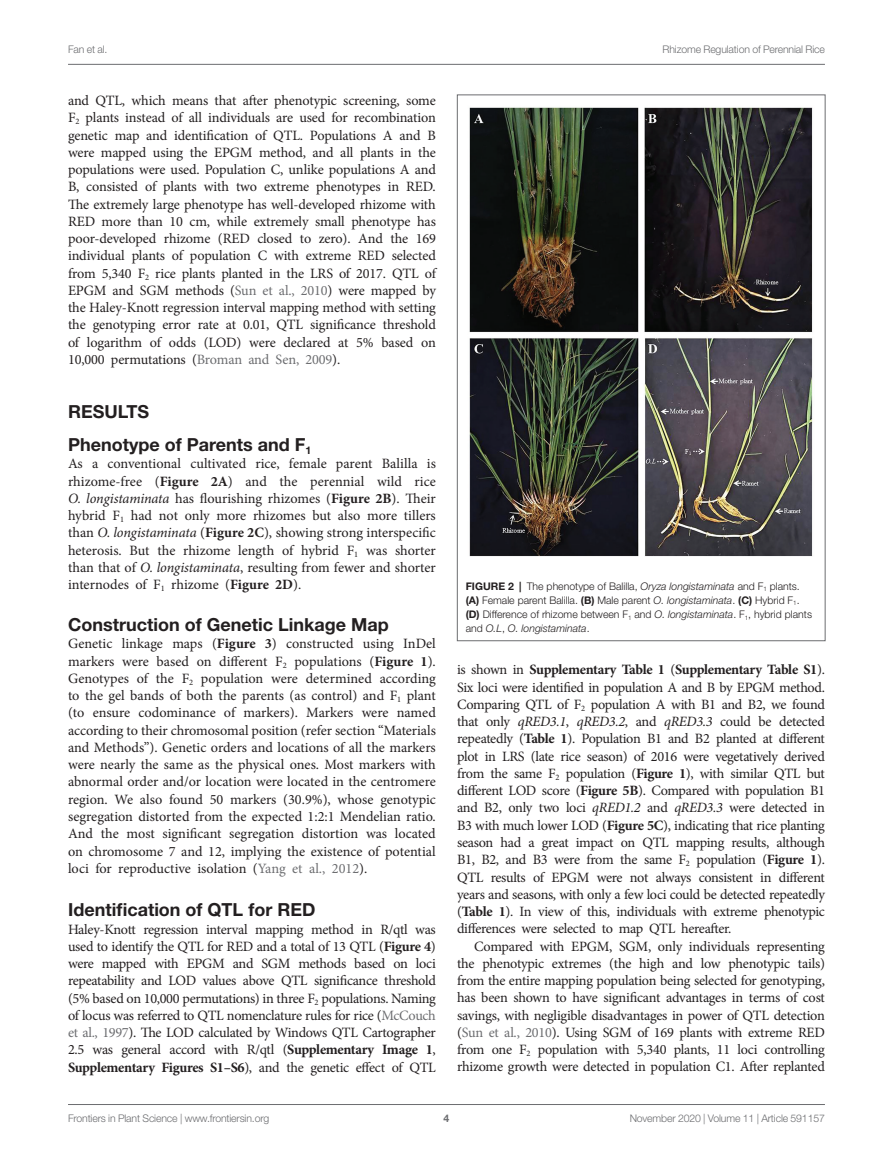
<style>
.page{position:relative;width:893px;height:1170px;background:#fff}
.page>*{position:absolute;margin:0;border:0;box-sizing:border-box;transform-origin:0 0}
.HEAD_2{font:700 18px "Helvetica Neue LT Std";color:#231f20}
.HEAD_2_after_HEAD_1{font:700 18px "Helvetica Neue LT Std";color:#231f20}
.HEAD_1{font:700 18px "Helvetica Neue LT Std";color:#231f20}
.TEXT_FLUSH{font:14.25px/17.2px "Minion Pro";letter-spacing:-.015em;color:#231f20;text-align:justify}
.TEXT{font:14.25px/17.2px "Minion Pro";letter-spacing:-.015em;color:#231f20;text-align:justify}
.FIG_LEG{font:300 10.5px/14.2px "Helvetica Neue LT Std";color:#231f20}
.t1{font:300 10.5px "Helvetica Neue LT Std";letter-spacing:-.015em;color:#6c6d70}
.t2{font:700 10.5px "Helvetica Neue LT Std";color:#6c6d70}
.s1{color:#6c6d70}
.s2{font-weight:700}
.s3{font-style:italic}
</style>
<div class="page">
<hr style="left:68px;top:64px;width:757px;height:1px;background:#6c6d70">
<hr style="left:68px;top:1104px;width:757px;height:1px;background:#6c6d70">
<img style="left:469px;top:107px;width:344px;height:450px">
<p class="t1" style="left:68px;top:42px;width:41px">Fan et al.</p>
<p class="t1" style="left:663px;top:42px;width:164px">Rhizome Regulation of Perennial Rice</p>
<p class="TEXT_FLUSH" style="left:68px;top:92px;width:369px">and QTL, which means that after phenotypic screening, some F<sub>2</sub> plants instead of all individuals are used for recombination genetic map and identification of QTL. Populations A and B were mapped using the EPGM method, and all plants in the populations were used. Population C, unlike populations A and B, consisted of plants with two extreme phenotypes in RED.<br>The extremely large phenotype has well-developed rhizome with RED more than 10 cm, while extremely small phenotype has poor-developed rhizome (RED closed to zero). And the 169 individual plants of population C with extreme RED selected from 5,340 F<sub>2</sub> rice plants planted in the LRS of 2017. QTL of EPGM and SGM methods (<span class="s1">Sun et al., 2010</span>) were mapped by the Haley-Knott regression interval mapping method with setting the genotyping error rate at 0.01, QTL significance threshold of logarithm of odds (LOD) were declared at 5% based on 10,000 permutations (<span class="s1">Broman and Sen, 2009</span>).</p>
<p class="HEAD_1" style="left:68px;top:400px;width:83px">RESULTS</p>
<p class="HEAD_2_after_HEAD_1" style="left:68px;top:433px;width:245px">Phenotype of Parents and F<sub>1</sub></p>
<p class="TEXT_FLUSH" style="left:68px;top:455px;width:369px">As a conventional cultivated rice, female parent Balilla is rhizome-free (<span class="s2">Figure 2A</span>) and the perennial wild rice <span class="s3">O. longistaminata</span> has flourishing rhizomes (<span class="s2">Figure 2B</span>). Their hybrid F<sub>1</sub> had not only more rhizomes but also more tillers than <span class="s3">O. longistaminata</span> (<span class="s2">Figure 2C</span>), showing strong interspecific heterosis. But the rhizome length of hybrid F<sub>1</sub> was shorter than that of <span class="s3">O. longistaminata</span>, resulting from fewer and shorter internodes of F<sub>1</sub> rhizome (<span class="s2">Figure 2D</span>).</p>
<p class="HEAD_2" style="left:68px;top:613px;width:322px">Construction of Genetic Linkage Map</p>
<p class="TEXT_FLUSH" style="left:68px;top:635px;width:369px">Genetic linkage maps (<span class="s2">Figure 3</span>) constructed using InDel markers were based on different F<sub>2</sub> populations (<span class="s2">Figure 1</span>).<br>Genotypes of the F<sub>2</sub> population were determined according to the gel bands of both the parents (as control) and F<sub>1</sub> plant (to ensure codominance of markers). Markers were named according to their chromosomal position (refer section “Materials and Methods”). Genetic orders and locations of all the markers were nearly the same as the physical ones. Most markers with abnormal order and/or location were located in the centromere region. We also found 50 markers (30.9%), whose genotypic segregation distorted from the expected 1:2:1 Mendelian ratio.<br>And the most significant segregation distortion was located on chromosome 7 and 12, implying the existence of potential loci for reproductive isolation (<span class="s1">Yang et al., 2012</span>).</p>
<p class="HEAD_2" style="left:68px;top:898px;width:249px">Identification of QTL for RED</p>
<p class="TEXT_FLUSH" style="left:68px;top:920px;width:369px">Haley-Knott regression interval mapping method in R/qtl was used to identify the QTL for RED and a total of 13 QTL (<span class="s2">Figure 4</span>) were mapped with EPGM and SGM methods based on loci repeatability and LOD values above QTL significance threshold (5% based on 10,000 permutations) in three F<sub>2</sub> populations. Naming of locus was referred to QTL nomenclature rules for rice (<span class="s1">McCouch et al., 1997</span>). The LOD calculated by Windows QTL Cartographer 2.5 was general accord with R/qtl (<span class="s2">Supplementary Image 1</span>, <span class="s2">Supplementary Figures S1–S6</span>), and the genetic effect of QTL</p>
<p class="FIG_LEG" style="left:466px;top:578px;width:348px"><span class="s2">FIGURE 2 |</span> The phenotype of Balilla, <span class="s3">Oryza longistaminata</span> and F<sub>1</sub> plants. <span class="s2">(A)</span> Female parent Balilla. <span class="s2">(B)</span> Male parent <span class="s3">O. longistaminata</span>. <span class="s2">(C)</span> Hybrid F<sub>1</sub>. <span class="s2">(D)</span> Difference of rhizome between F<sub>1</sub> and <span class="s3">O. longistaminata</span>. F<sub>1</sub>, hybrid plants and <span class="s3">O.L</span>, <span class="s3">O. longistaminata</span>.</p>
<p class="TEXT_FLUSH" style="left:457px;top:661px;width:369px">is shown in <span class="s2">Supplementary Table 1</span> (<span class="s2">Supplementary Table S1</span>).<br>Six loci were identified in population A and B by EPGM method.<br>Comparing QTL of F<sub>2</sub> population A with B1 and B2, we found that only <span class="s3">qRED3.1</span>, <span class="s3">qRED3.2</span>, and <span class="s3">qRED3.3</span> could be detected repeatedly (<span class="s2">Table 1</span>). Population B1 and B2 planted at different plot in LRS (late rice season) of 2016 were vegetatively derived from the same F<sub>2</sub> population (<span class="s2">Figure 1</span>), with similar QTL but different LOD score (<span class="s2">Figure 5B</span>). Compared with population B1 and B2, only two loci <span class="s3">qRED1.2</span> and <span class="s3">qRED3.3</span> were detected in B3 with much lower LOD (<span class="s2">Figure 5C</span>), indicating that rice planting season had a great impact on QTL mapping results, although B1, B2, and B3 were from the same F<sub>2</sub> population (<span class="s2">Figure 1</span>).<br>QTL results of EPGM were not always consistent in different years and seasons, with only a few loci could be detected repeatedly (<span class="s2">Table 1</span>). In view of this, individuals with extreme phenotypic differences were selected to map QTL hereafter.</p>
<p class="TEXT" style="left:457px;top:937px;width:369px;text-indent:17px">Compared with EPGM, SGM, only individuals representing the phenotypic extremes (the high and low phenotypic tails) from the entire mapping population being selected for genotyping, has been shown to have significant advantages in terms of cost savings, with negligible disadvantages in power of QTL detection (<span class="s1">Sun et al., 2010</span>). Using SGM of 169 plants with extreme RED from one F<sub>2</sub> population with 5,340 plants, 11 loci controlling rhizome growth were detected in population C1. After replanted</p>
<p class="t1" style="left:68px;top:1111px;width:203px">Frontiers in Plant Science | www.frontiersin.org</p>
<p class="t2" style="left:444px;top:1111px;width:7px">4</p>
<p class="t1" style="left:630px;top:1111px;width:197px">November 2020 | Volume 11 | Article 591157</p>
</div>
